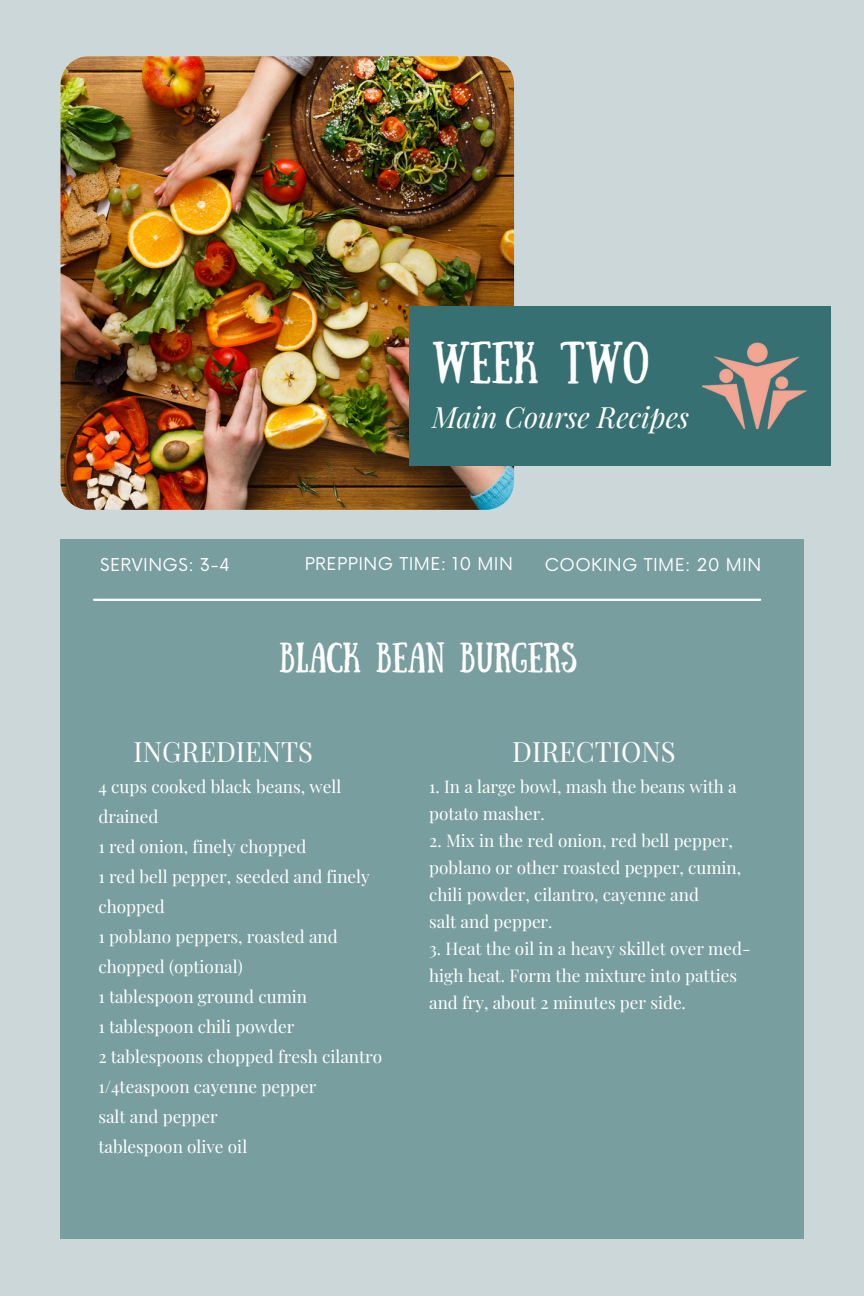
<style>
.page{position:relative;width:864px;height:1296px;background:#cbd7d8}
.page>*{position:absolute;margin:0;border:0;box-sizing:border-box;transform-origin:0 0}
.t1{font:42px "Sunday";color:#fff}
.t2{font:30px "Sunday";color:#fff}
.t3{font:italic 28.8px "Playfair Display";color:#fff}
.t4{font:27.3px "Playfair Display";color:#fff}
.t5{font:17.4px "Now";letter-spacing:.025em;color:#fff}
.t6{font:17.1px/27px "Playfair Display";color:#fff}
</style>
<div class="page">
<img style="left:61px;top:56px;width:453px;height:454px;border-radius:28px">
<div style="left:409px;top:306px;width:421px;height:159px;background:#377072"></div>
<div style="left:61px;top:540px;width:742px;height:699px;background:#799ea0"></div>
<hr style="left:94px;top:599px;width:666px;height:2px;background:#fff">
<img style="left:702px;top:342px;width:105px;height:86px">
<p class="t1" style="left:432px;top:333px;width:218px">WEEK TWO</p>
<h1 class="t3" style="left:432px;top:397px;width:259px">Main Course Recipes</h1>
<p class="t5" style="left:100px;top:555px;width:131px">SERVINGS: 3-4</p>
<p class="t5" style="left:305px;top:554px;width:210px">PREPPING TIME: 10 MIN</p>
<p class="t5" style="left:545px;top:555px;width:218px">COOKING TIME: 20 MIN</p>
<p class="t2" style="left:280px;top:636px;width:299px">BLACK BEAN BURGERS</p>
<h2 class="t4" style="left:134px;top:733px;width:181px">INGREDIENTS</h2>
<h2 class="t6" style="left:98px;top:771px;width:244px;line-height:30px">4 cups cooked black beans, well drained</h2>
<p class="t6" style="left:98px;top:832px;width:210px">1 red onion, finely chopped</p>
<p class="t6" style="left:98px;top:861px;width:273px;line-height:30px">1 red bell pepper, seeded and finely chopped</p>
<p class="t6" style="left:98px;top:921px;width:241px;line-height:30px">1 poblano peppers, roasted and chopped (optional)</p>
<p class="t6" style="left:98px;top:982px;width:210px">1 tablespoon ground cumin</p>
<p class="t6" style="left:98px;top:1012px;width:198px">1 tablespoon chili powder</p>
<p class="t6" style="left:98px;top:1042px;width:285px">2 tablespoons chopped fresh cilantro</p>
<p class="t6" style="left:98px;top:1073px;width:220px">1/4teaspoon cayenne pepper</p>
<p class="t6" style="left:98px;top:1103px;width:121px">salt and pepper</p>
<p class="t6" style="left:98px;top:1133px;width:150px">tablespoon olive oil</p>
<h3 class="t4" style="left:512px;top:733px;width:165px">DIRECTIONS</h3>
<h4 class="t6" style="left:429px;top:772px;width:309px">1. In a large bowl, mash the beans with a potato masher.</h4>
<h4 class="t6" style="left:429px;top:826px;width:314px">2. Mix in the red onion, red bell pepper, poblano or other roasted pepper, cumin, chili powder, cilantro, cayenne and</h4>
<h4 class="t6" style="left:429px;top:907px;width:125px">salt and pepper.</h4>
<h3 class="t6" style="left:429px;top:934px;width:323px">3. Heat the oil in a heavy skillet over med&shy;high heat. Form the mixture into patties and fry, about 2 minutes per side.</h3>
</div>
